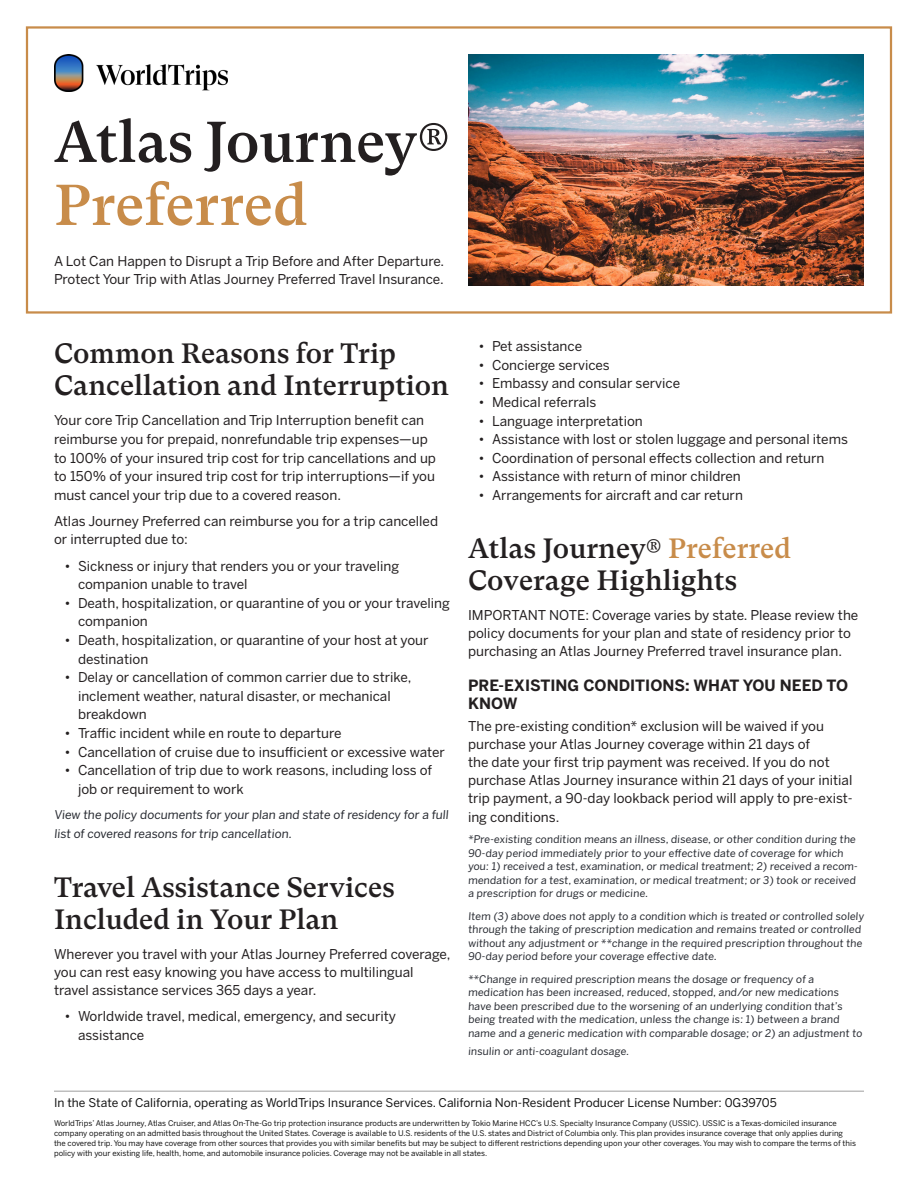
<style>
.page{position:relative;width:918px;height:1188px;background:#fff}
.page>*{position:absolute;margin:0;border:0;box-sizing:border-box;transform-origin:0 0}
.Title_2{font:500 57.45px/63px "GT Super Text";color:#231f20}
.H1_-_small{font:500 27.9px/32.2px "GT Super Text";color:#231f20}
.t1{font:700 15.45px/17.2px "Benton Sans";color:#231f20}
.Paragraph{font:13.5px/18.6px "Benton Sans";color:#231f20}
.Intro_Description_2{font:13.5px/18px "Benton Sans";color:#231f20}
.Fine_print_-_small{font:12px "Benton Sans";color:#141414}
.Paragraph-2{font:12px/19px "Benton Sans";color:#272a31}
.Fine_Print_-_Big{font:10.5px/13.5px "Benton Sans";letter-spacing:-.005em;color:#272a31}
.Fine_print_-_small-2{font:7.8px/9.8px "Benton Sans";color:#141414}
.s1{color:#c88c4a}
</style>
<div class="page">
<div style="left:26px;top:26px;width:866px;height:288px;border:2px solid #c88c4a"></div>
<img style="left:468px;top:54px;width:396px;height:231px">
<img style="left:54px;top:54px;width:174px;height:37px">
<hr style="left:54px;top:1090px;width:810px;height:2px;background:#bebebe">
<p class="Title_2" style="left:54px;top:111px;width:398px">Atlas Journey®<br><span class="s1">Preferred</span></p>
<p class="Intro_Description_2" style="left:54px;top:252px;width:392px">A Lot Can Happen to Disrupt a Trip Before and After Departure.<br>Protect Your Trip with Atlas Journey Preferred Travel Insurance.</p>
<p class="H1_-_small" style="left:54px;top:337px;width:397px">Common Reasons for Trip<br>Cancellation and Interruption</p>
<p class="Paragraph" style="left:54px;top:411px;width:384px">Your core Trip Cancellation and Trip Interruption benefit can reimburse you for prepaid, nonrefundable trip expenses—up to 100% of your insured trip cost for trip cancellations and up to 150% of your insured trip cost for trip interruptions—if you must cancel your trip due to a covered reason.</p>
<p class="Paragraph" style="left:54px;top:512px;width:386px">Atlas Journey Preferred can reimburse you for a trip cancelled or interrupted due to:</p>
<p class="Paragraph" style="left:78px;top:556px;width:323px;text-indent:-14px">• Sickness or injury that renders you or your traveling companion unable to travel</p>
<p class="Paragraph" style="left:78px;top:593px;width:374px;text-indent:-14px">• Death, hospitalization, or quarantine of you or your traveling companion</p>
<p class="Paragraph" style="left:78px;top:631px;width:352px;text-indent:-14px">• Death, hospitalization, or quarantine of your host at your destination</p>
<p class="Paragraph" style="left:78px;top:668px;width:335px;text-indent:-14px">• Delay or cancellation of common carrier due to strike, inclement weather, natural disaster, or mechanical breakdown</p>
<p class="Paragraph" style="left:64px;top:724px;width:279px">• Traffic incident while en route to departure</p>
<p class="Paragraph" style="left:64px;top:742px;width:382px">• Cancellation of cruise due to insufficient or excessive water</p>
<p class="Paragraph" style="left:78px;top:761px;width:356px;text-indent:-14px">• Cancellation of trip due to work reasons, including loss of job or requirement to work</p>
<p class="Paragraph-2" style="left:54px;top:805px;width:397px">View the policy documents for your plan and state of residency for a full list of covered reasons for trip cancellation.</p>
<p class="H1_-_small" style="left:54px;top:871px;width:342px">Travel Assistance Services<br>Included in Your Plan</p>
<p class="Paragraph" style="left:54px;top:945px;width:398px;line-height:18px">Wherever you travel with your Atlas Journey Preferred coverage, you can rest easy knowing you have access to multilingual travel assistance services 365 days a year.</p>
<p class="Paragraph" style="left:78px;top:1007px;width:319px;text-indent:-14px">• Worldwide travel, medical, emergency, and security assistance</p>
<p class="Paragraph" style="left:478px;top:337px;width:105px">• Pet assistance</p>
<p class="Paragraph" style="left:478px;top:355px;width:133px">• Concierge services</p>
<p class="Paragraph" style="left:478px;top:374px;width:203px">• Embassy and consular service</p>
<p class="Paragraph" style="left:478px;top:393px;width:119px">• Medical referrals</p>
<p class="Paragraph" style="left:478px;top:411px;width:166px">• Language interpretation</p>
<p class="Paragraph" style="left:478px;top:430px;width:371px">• Assistance with lost or stolen luggage and personal items</p>
<p class="Paragraph" style="left:478px;top:448px;width:348px">• Coordination of personal effects collection and return</p>
<p class="Paragraph" style="left:478px;top:467px;width:264px">• Assistance with return of minor children</p>
<p class="Paragraph" style="left:478px;top:486px;width:266px">• Arrangements for aircraft and car return</p>
<p class="H1_-_small" style="left:468px;top:532px;width:325px">Atlas Journey® <span class="s1">Preferred<br></span>Coverage Highlights</p>
<p class="Paragraph" style="left:468px;top:606px;width:392px;line-height:18px">IMPORTANT NOTE: Coverage varies by state. Please review the policy documents for your plan and state of residency prior to purchasing an Atlas Journey Preferred travel insurance plan.</p>
<h2 class="t1" style="left:468px;top:677px;width:382px">PRE-EXISTING CONDITIONS: WHAT YOU NEED TO<br>KNOW</h2>
<p class="Paragraph" style="left:468px;top:717px;width:386px;line-height:18.1px">The pre-existing condition* exclusion will be waived if you purchase your Atlas Journey coverage within 21 days of<br>the date your first trip payment was received. If you do not purchase Atlas Journey insurance within 21 days of your initial trip payment, a 90-day lookback period will apply to pre-exist&shy;ing conditions.</p>
<p class="Fine_Print_-_Big" style="left:468px;top:832px;width:392px">*Pre-existing condition means an illness, disease, or other condition during the 90-day period immediately prior to your effective date of coverage for which you: 1) received a test, examination, or medical treatment; 2) received a recom&shy;mendation for a test, examination, or medical treatment; or 3) took or received a prescription for drugs or medicine.</p>
<p class="Fine_Print_-_Big" style="left:468px;top:909px;width:397px">Item (3) above does not apply to a condition which is treated or controlled solely through the taking of prescription medication and remains treated or controlled without any adjustment or **change in the required prescription throughout the 90-day period before your coverage effective date.</p>
<p class="Fine_Print_-_Big" style="left:468px;top:972px;width:397px">**Change in required prescription means the dosage or frequency of a medication has been increased, reduced, stopped, and/or new medications have been prescribed due to the worsening of an underlying condition that’s being treated with the medication, unless the change is: 1) between a brand name and a generic medication with comparable dosage; or 2) an adjustment to</p>
<p class="Fine_Print_-_Big" style="left:468px;top:1044px;width:163px">insulin or anti-coagulant dosage.</p>
<p class="Fine_print_-_small" style="left:54px;top:1095px;width:724px">In the State of California, operating as WorldTrips Insurance Services. California Non-Resident Producer License Number: 0G39705</p>
<p class="Fine_print_-_small-2" style="left:54px;top:1119px;width:804px">WorldTrips’ Atlas Journey, Atlas Cruiser, and Atlas On-The-Go trip protection insurance products are underwritten by Tokio Marine HCC’s U.S. Specialty Insurance Company (USSIC). USSIC is a Texas-domiciled insurance company operating on an admitted basis throughout the United States. Coverage is available to U.S. residents of the U.S. states and District of Columbia only. This plan provides insurance coverage that only applies during the covered trip. You may have coverage from other sources that provides you with similar benefits but may be subject to different restrictions depending upon your other coverages. You may wish to compare the terms of this policy with your existing life, health, home, and automobile insurance policies. Coverage may not be available in all states.</p>
</div>
